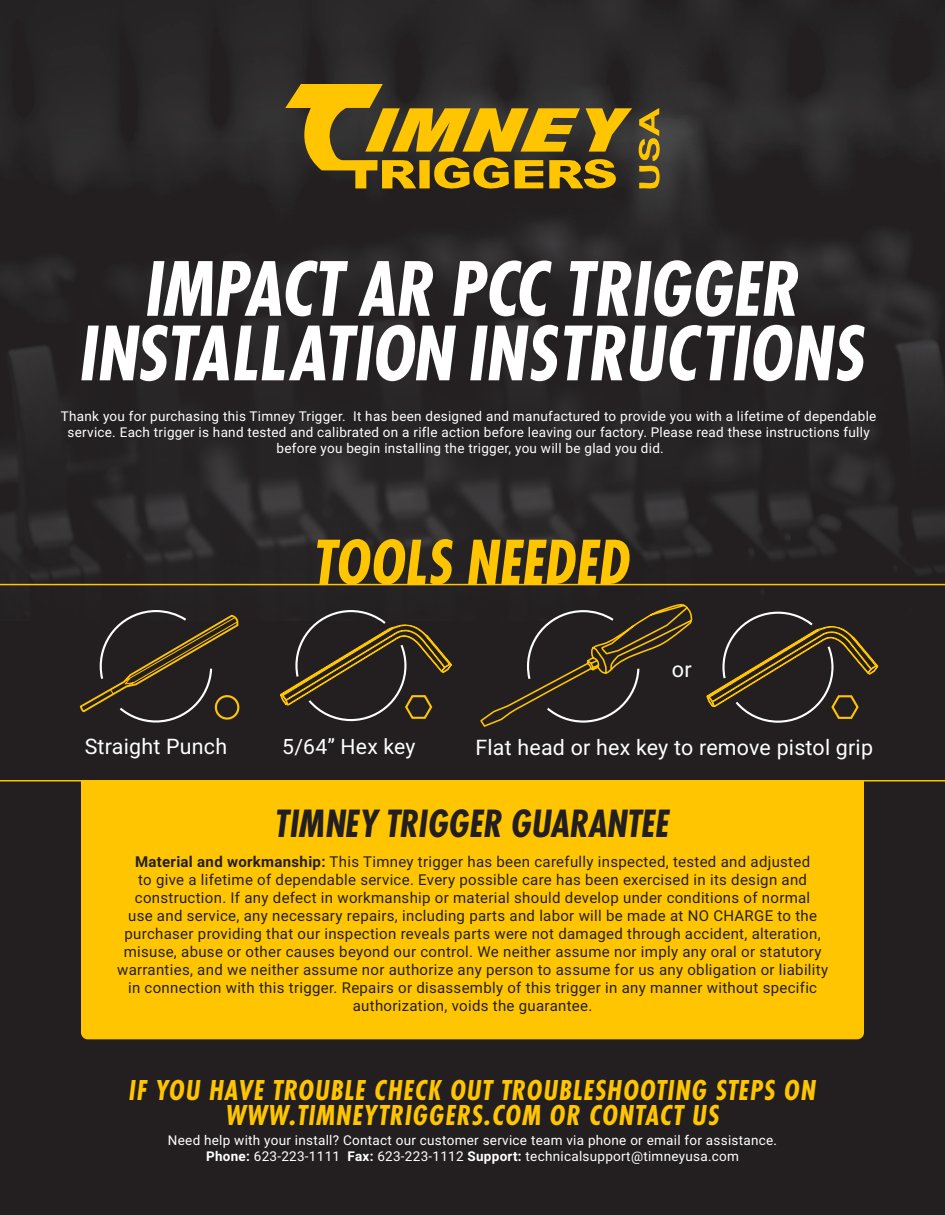
<style>
.page{position:relative;width:945px;height:1215px;background:#231f20}
.page>*{position:absolute;margin:0;border:0;box-sizing:border-box;transform-origin:0 0}
.t1{font:italic 700 82.05px/64.5px "Futura PT Cond";letter-spacing:-.01em;color:#fff;text-align:center}
.t2{font:italic 700 66.45px "Futura PT Cond";letter-spacing:-.01em;color:#ffc500}
.t3{font:italic 700 41.1px "Futura PT Cond";letter-spacing:-.01em;color:#231f20}
.t4{font:italic 700 30px/25.5px "Futura PT Cond";letter-spacing:.03em;color:#ffc500;text-align:center}
.t5{font:21.6px "Roboto";color:#fff}
.t6{font:21.45px "Roboto";letter-spacing:.01em;color:#fff}
.t7{font:21.15px "Roboto";letter-spacing:.01em;color:#fff}
.t8{font:15px/18px "Roboto";letter-spacing:.02em;color:#231f20;text-align:center}
.t9{font:13.5px/16.2px "Roboto";letter-spacing:.02em;color:#fff;text-align:center}
.s1{font-weight:700}
</style>
<div class="page">
<img style="left:0;top:0;width:945px;height:584px">
<div style="left:0;top:136px;width:945px;height:444px;background:#231f20"></div>
<svg style="left:285px;top:84px;width:375px;height:105px"></svg>
<div style="left:81px;top:782px;width:783px;height:257px;background:#ffc500"></div>
<svg style="left:0;top:584px;width:945px;height:198px"></svg>
<svg style="left:280px;top:609px;width:173px;height:113px"></svg>
<svg style="left:79px;top:609px;width:160px;height:115px"></svg>
<div style="left:215px;top:695px;width:24px;height:25px;border:2px solid #ffc500;border-radius:50%"></div>
<svg style="left:479px;top:604px;width:213px;height:123px"></svg>
<svg style="left:706px;top:611px;width:173px;height:113px"></svg>
<p class="t1" style="left:80px;top:256px;width:788px">IMPACT AR PCC TRIGGER<br>INSTALLATION INSTRUCTIONS</p>
<p class="t9" style="left:61px;top:408px;width:817px">Thank you for purchasing this Timney Trigger. It has been designed and manufactured to provide you with a lifetime of dependable service. Each trigger is hand tested and calibrated on a rifle action before leaving our factory. Please read these instructions fully before you begin installing the trigger, you will be glad you did.</p>
<p class="t2" style="left:314px;top:523px;width:318px">TOOLS NEEDED</p>
<p class="t5" style="left:672px;top:654px;width:21px">or</p>
<p class="t6" style="left:85px;top:731px;width:144px">Straight Punch</p>
<p class="t7" style="left:282px;top:732px;width:135px">5/64” Hex key</p>
<p class="t6" style="left:475px;top:732px;width:399px">Flat head or hex key to remove pistol grip</p>
<p class="t3" style="left:276px;top:799px;width:395px">TIMNEY TRIGGER GUARANTEE</p>
<p class="t8" style="left:117px;top:852px;width:713px"><span class="s1">Material and workmanship:</span> This Timney trigger has been carefully inspected, tested and adjusted<br>to give a lifetime of dependable service. Every possible care has been exercised in its design and construction. If any defect in workmanship or material should develop under conditions of normal<br>use and service, any necessary repairs, including parts and labor will be made at NO CHARGE to the purchaser providing that our inspection reveals parts were not damaged through accident, alteration, misuse, abuse or other causes beyond our control. We neither assume nor imply any oral or statutory warranties, and we neither assume nor authorize any person to assume for us any obligation or liability in connection with this trigger. Repairs or disassembly of this trigger in any manner without specific authorization, voids the guarantee.</p>
<p class="t4" style="left:129px;top:1077px;width:689px">IF YOU HAVE TROUBLE CHECK OUT TROUBLESHOOTING STEPS ON<br>WWW.TIMNEYTRIGGERS.COM OR CONTACT US</p>
<p class="t9" style="left:168px;top:1131px;width:611px">Need help with your install? Contact our customer service team via phone or email for assistance.<br><span class="s1">Phone:</span> 623-223-1111 <span class="s1">Fax:</span> 623-223-1112 <span class="s1">Support:</span> technicalsupport@timneyusa.com</p>
</div>
